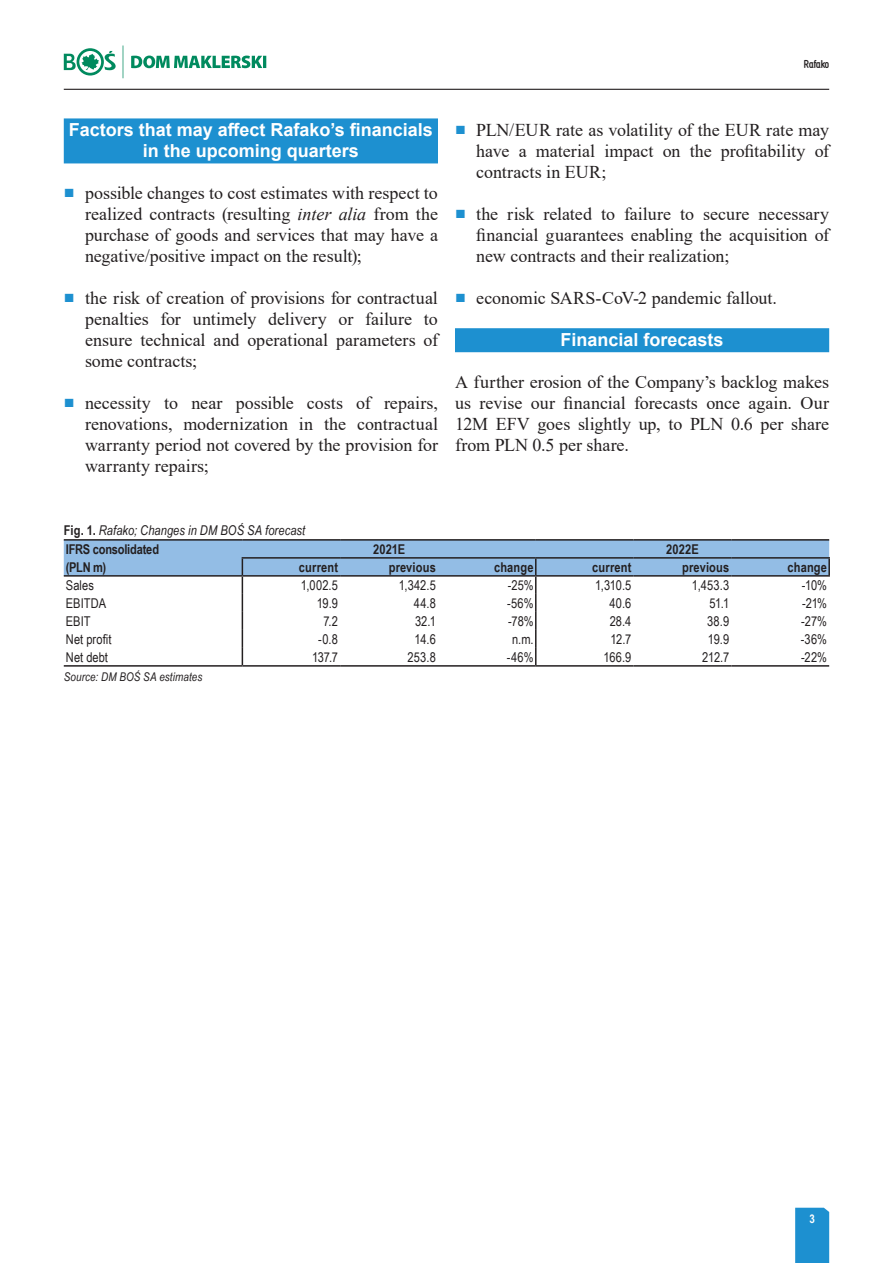
<style>
.page{position:relative;width:893px;height:1263px;background:#fff}
.page>*{position:absolute;margin:0;border:0;box-sizing:border-box;transform-origin:0 0}
._12__Normal{font:18px/21px "Times New Roman";color:#231f20;text-align:justify}
.A__Sekcja__np__News{font:700 18px/21.6px "Arial";color:#fff;text-align:center}
._12__tabela{font:13.5px "Arial Narrow";letter-spacing:.005em;color:#231f20}
.A__Tekst_w_tabeli{font:700 13.5px "Arial Narrow";letter-spacing:.01em;color:#231f20}
.t1{font:italic 13.5px "Arial Narrow";letter-spacing:.01em;color:#231f20}
.A__Tekst_w_tabeli-2{font:13.5px "Arial Narrow";letter-spacing:.005em;color:#231f20}
.A__Tekst_w_tabeli-3{font:700 13.5px "Arial Narrow";letter-spacing:-.015em;color:#231f20}
.A__Podpis{font:italic 12px "Arial Narrow";letter-spacing:.015em;color:#231f20}
.t2{font:700 12px "Arial Narrow";color:#fff}
.t3{font:700 10.5px "Techniczne EFN";color:#231f20}
.s1{color:#1d90d0}
.s2{font-style:italic}
.s3{font-weight:700;font-style:normal}
</style>
<div class="page">
<div style="left:795px;top:1208px;width:34px;height:55px;background:#1d90d0"></div>
<svg style="left:64px;top:46px;width:202px;height:32px"></svg>
<hr style="left:64px;top:89px;width:765px;height:1px;background:#231f20">
<div style="left:64px;top:118px;width:374px;height:45px;background:#1d90d0"></div>
<div style="left:455px;top:328px;width:374px;height:24px;background:#1d90d0"></div>
<hr style="left:242px;top:539px;width:98px;height:2px;background:#231f20">
<hr style="left:340px;top:539px;width:98px;height:2px;background:#231f20">
<hr style="left:438px;top:539px;width:98px;height:2px;background:#231f20">
<hr style="left:536px;top:539px;width:98px;height:2px;background:#231f20">
<hr style="left:634px;top:539px;width:97px;height:2px;background:#231f20">
<hr style="left:731px;top:539px;width:98px;height:2px;background:#231f20">
<hr style="left:64px;top:539px;width:178px;height:2px;background:#231f20">
<svg style="left:64px;top:540px;width:766px;height:125px"></svg>
<hr style="left:64px;top:575px;width:178px;height:2px;background:#231f20">
<hr style="left:242px;top:575px;width:98px;height:2px;background:#231f20">
<hr style="left:340px;top:575px;width:98px;height:2px;background:#231f20">
<hr style="left:438px;top:575px;width:98px;height:2px;background:#231f20">
<hr style="left:536px;top:575px;width:98px;height:2px;background:#231f20">
<hr style="left:634px;top:575px;width:97px;height:2px;background:#231f20">
<hr style="left:731px;top:575px;width:99px;height:2px;background:#231f20">
<hr style="left:64px;top:665px;width:178px;height:2px;background:#231f20">
<hr style="left:242px;top:665px;width:98px;height:2px;background:#231f20">
<hr style="left:340px;top:665px;width:98px;height:2px;background:#231f20">
<hr style="left:438px;top:665px;width:98px;height:2px;background:#231f20">
<hr style="left:536px;top:665px;width:98px;height:2px;background:#231f20">
<hr style="left:634px;top:665px;width:97px;height:2px;background:#231f20">
<hr style="left:731px;top:665px;width:98px;height:2px;background:#231f20">
<p class="t3" style="left:804px;top:58px;width:27px">Rafako</p>
<p class="A__Sekcja__np__News" style="left:69px;top:119px;width:366px">Factors that may affect Rafako’s financials in the upcoming quarters</p>
<p class="_12__Normal" style="left:85px;top:182px;width:354px;text-indent:-21px"><span class="s1">■</span> possible changes to cost estimates with respect to realized contracts (resulting <span class="s2">inter alia</span> from the purchase of goods and services that may have a negative/positive impact on the result);</p>
<p class="_12__Normal" style="left:85px;top:287px;width:354px;text-indent:-21px"><span class="s1">■</span> the risk of creation of provisions for contractual penalties for untimely delivery or failure to ensure technical and operational parameters of some contracts;</p>
<p class="_12__Normal" style="left:85px;top:392px;width:354px;text-indent:-21px"><span class="s1">■</span> necessity to near possible costs of repairs, renovations, modernization in the contractual warranty period not covered by the provision for warranty repairs;</p>
<p class="_12__Normal" style="left:476px;top:119px;width:354px;text-indent:-21px"><span class="s1">■</span> PLN/EUR rate as volatility of the EUR rate may have a material impact on the profitability of contracts in EUR;</p>
<p class="_12__Normal" style="left:476px;top:203px;width:354px;text-indent:-21px"><span class="s1">■</span> the risk related to failure to secure necessary financial guarantees enabling the acquisition of new contracts and their realization;</p>
<p class="_12__Normal" style="left:455px;top:287px;width:323px"><span class="s1">■</span> economic SARS-CoV-2 pandemic fallout.</p>
<p class="A__Sekcja__np__News" style="left:561px;top:329px;width:165px">Financial forecasts</p>
<p class="_12__Normal" style="left:455px;top:371px;width:376px">A further erosion of the Company’s backlog makes us revise our financial forecasts once again. Our 12M EFV goes slightly up, to PLN 0.6 per share from PLN 0.5 per share.</p>
<p class="t1" style="left:64px;top:521px;width:243px"><span class="s3">Fig. 1.</span> Rafako; Changes in DM BOŚ SA forecast</p>
<p class="A__Tekst_w_tabeli-3" style="left:66px;top:539px;width:95px">IFRS consolidated</p>
<p class="A__Tekst_w_tabeli" style="left:66px;top:557px;width:42px">(PLN m)</p>
<p class="A__Tekst_w_tabeli" style="left:373px;top:539px;width:33px">2021E</p>
<p class="A__Tekst_w_tabeli" style="left:666px;top:539px;width:34px">2022E</p>
<p class="A__Tekst_w_tabeli" style="left:299px;top:557px;width:41px">current</p>
<p class="A__Tekst_w_tabeli" style="left:389px;top:557px;width:49px">previous</p>
<p class="A__Tekst_w_tabeli" style="left:494px;top:557px;width:41px">change</p>
<p class="A__Tekst_w_tabeli" style="left:592px;top:557px;width:41px">current</p>
<p class="A__Tekst_w_tabeli" style="left:682px;top:557px;width:49px">previous</p>
<p class="A__Tekst_w_tabeli" style="left:787px;top:557px;width:41px">change</p>
<p class="A__Tekst_w_tabeli-2" style="left:66px;top:575px;width:30px">Sales</p>
<p class="_12__tabela" style="left:301px;top:575px;width:39px">1,002.5</p>
<p class="_12__tabela" style="left:399px;top:575px;width:39px">1,342.5</p>
<p class="_12__tabela" style="left:508px;top:575px;width:27px">-25%</p>
<p class="_12__tabela" style="left:595px;top:575px;width:38px">1,310.5</p>
<p class="_12__tabela" style="left:692px;top:575px;width:39px">1,453.3</p>
<p class="_12__tabela" style="left:802px;top:575px;width:27px">-10%</p>
<p class="A__Tekst_w_tabeli-2" style="left:66px;top:593px;width:42px">EBITDA</p>
<p class="_12__tabela" style="left:317px;top:593px;width:23px">19.9</p>
<p class="_12__tabela" style="left:414px;top:593px;width:24px">44.8</p>
<p class="_12__tabela" style="left:507px;top:593px;width:28px">-56%</p>
<p class="_12__tabela" style="left:610px;top:593px;width:23px">40.6</p>
<p class="_12__tabela" style="left:710px;top:593px;width:21px">51.1</p>
<p class="_12__tabela" style="left:802px;top:593px;width:26px">-21%</p>
<p class="A__Tekst_w_tabeli-2" style="left:66px;top:611px;width:26px">EBIT</p>
<p class="_12__tabela" style="left:323px;top:611px;width:16px">7.2</p>
<p class="_12__tabela" style="left:415px;top:611px;width:22px">32.1</p>
<p class="_12__tabela" style="left:508px;top:611px;width:27px">-78%</p>
<p class="_12__tabela" style="left:610px;top:611px;width:23px">28.4</p>
<p class="_12__tabela" style="left:707px;top:611px;width:24px">38.9</p>
<p class="_12__tabela" style="left:801px;top:611px;width:27px">-27%</p>
<p class="A__Tekst_w_tabeli-2" style="left:66px;top:629px;width:47px">Net profit</p>
<p class="_12__tabela" style="left:318px;top:629px;width:21px">-0.8</p>
<p class="_12__tabela" style="left:415px;top:629px;width:23px">14.6</p>
<p class="_12__tabela" style="left:512px;top:629px;width:23px">n.m.</p>
<p class="_12__tabela" style="left:610px;top:629px;width:22px">12.7</p>
<p class="_12__tabela" style="left:708px;top:629px;width:23px">19.9</p>
<p class="_12__tabela" style="left:801px;top:629px;width:28px">-36%</p>
<p class="A__Tekst_w_tabeli-2" style="left:66px;top:647px;width:44px">Net debt</p>
<p class="_12__tabela" style="left:312px;top:647px;width:27px">137.7</p>
<p class="_12__tabela" style="left:408px;top:647px;width:30px">253.8</p>
<p class="_12__tabela" style="left:507px;top:647px;width:28px">-46%</p>
<p class="_12__tabela" style="left:603px;top:647px;width:30px">166.9</p>
<p class="_12__tabela" style="left:702px;top:647px;width:28px">212.7</p>
<p class="_12__tabela" style="left:801px;top:647px;width:28px">-22%</p>
<p class="A__Podpis" style="left:64px;top:669px;width:140px">Source: DM BOŚ SA estimates</p>
<p class="t2" style="left:809px;top:1209px;width:7px">3</p>
</div>
